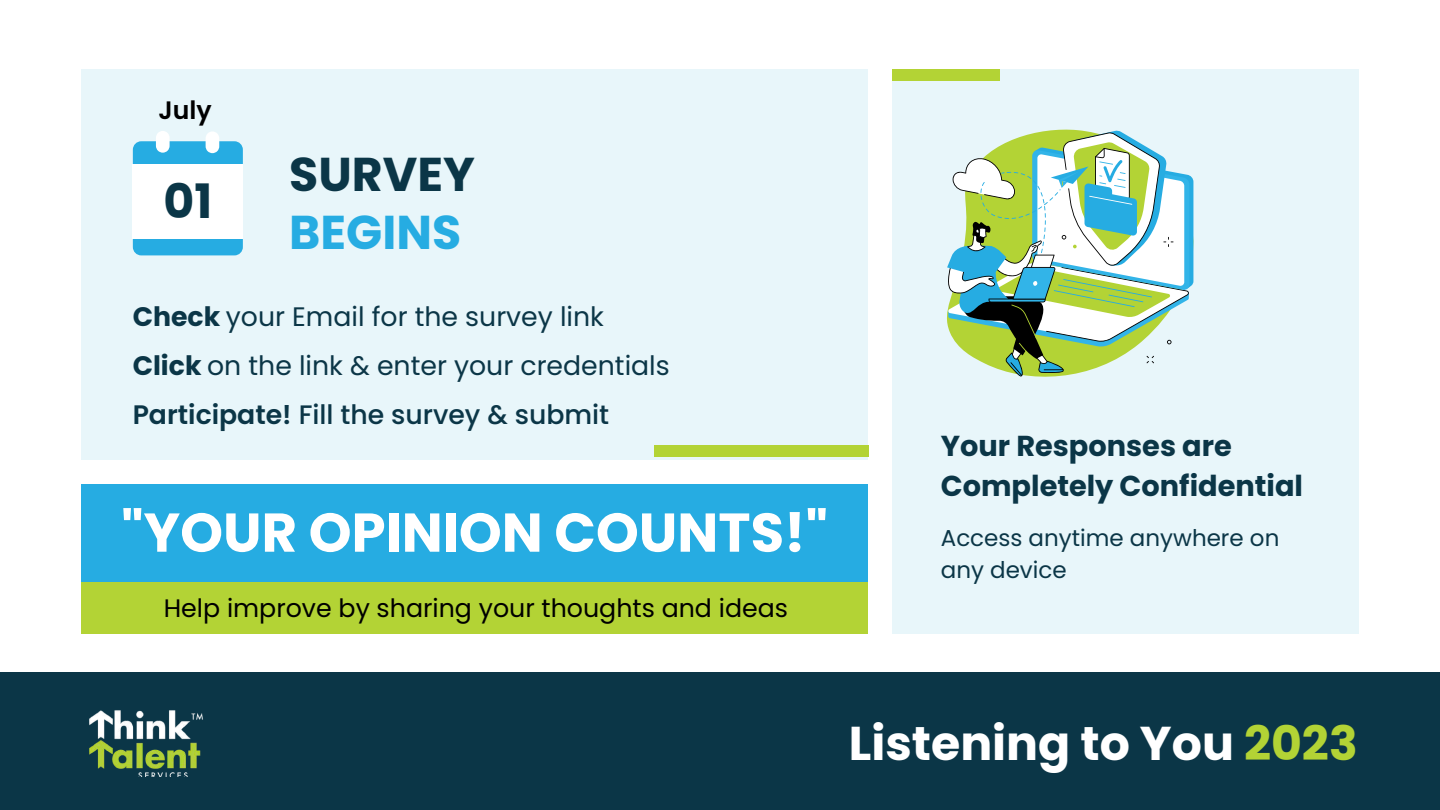
<style>
.page{position:relative;width:1440px;height:810px;background:#fff}
.page>*{position:absolute;margin:0;border:0;box-sizing:border-box;transform-origin:0 0}
.t1{font:700 54.6px "Poppins";color:#fff}
.t2{font:700 47.4px "Poppins";color:#fff}
.t3{font:700 47.4px "Poppins";color:#0b3647}
.t4{font:700 47.4px "Poppins";color:#26ace2}
.t5{font:700 28.8px/39.8px "Poppins";color:#0b3647}
.t6{font:26.7px/49.4px "Poppins";color:#0b3647}
.t7{font:25.3px "Poppins";color:#000}
.t8{font:600 25.2px "Poppins";color:#000}
.t9{font:23px/31.5px "Poppins";color:#0b3647}
.s1{font-weight:700}
.s2{font-weight:600}
.s3{font-weight:500}
.s4{color:#b3d335}
</style>
<div class="page">
<div style="left:0;top:673px;width:1440px;height:137px;background:#0b3647"></div>
<div style="left:81px;top:484px;width:787px;height:98px;background:#26ace2"></div>
<div style="left:81px;top:583px;width:787px;height:51px;background:#b3d335"></div>
<img style="left:89px;top:710px;width:114px;height:66px">
<div style="left:81px;top:69px;width:787px;height:391px;background:#e8f6fa"></div>
<div style="left:133px;top:141px;width:110px;height:114px;background:#26ace2;border-radius:8px"></div>
<div style="left:133px;top:164px;width:110px;height:74px;background:#fff"></div>
<svg style="left:156px;top:131px;width:14px;height:22px"></svg>
<svg style="left:206px;top:131px;width:13px;height:22px"></svg>
<div style="left:892px;top:69px;width:467px;height:565px;background:#e8f6fa"></div>
<div style="left:892px;top:69px;width:107px;height:12px;background:#b3d335"></div>
<div style="left:654px;top:445px;width:214px;height:12px;background:#b3d335"></div>
<svg style="left:947px;top:130px;width:246px;height:247px"></svg>
<p class="t8" style="left:158px;top:93px;width:55px">July</p>
<h2 class="t3" style="left:164px;top:168px;width:50px">01</h2>
<h2 class="t3" style="left:289px;top:142px;width:187px">SURVEY</h2>
<h2 class="t4" style="left:289px;top:199px;width:173px">BEGINS</h2>
<p class="t6" style="left:133px;top:292px;width:539px"><span class="s1">Check</span> your Email for the survey link<br><span class="s1">Click</span> on the link &amp; enter your credentials<br><span class="s2">Participate!</span> <span class="s3">Fill the survey &amp; submit</span></p>
<h1 class="t1" style="left:121px;top:494px;width:708px">"YOUR OPINION COUNTS!"</h1>
<p class="t7" style="left:164px;top:590px;width:626px">Help improve by sharing your thoughts and ideas</p>
<p class="t5" style="left:941px;top:426px;width:364px">Your Responses are<br>Completely Confidential</p>
<p class="t9" style="left:941px;top:523px;width:340px">Access anytime anywhere on any device</p>
<h2 class="t2" style="left:849px;top:710px;width:510px">Listening to You <span class="s4">2023</span></h2>
</div>
